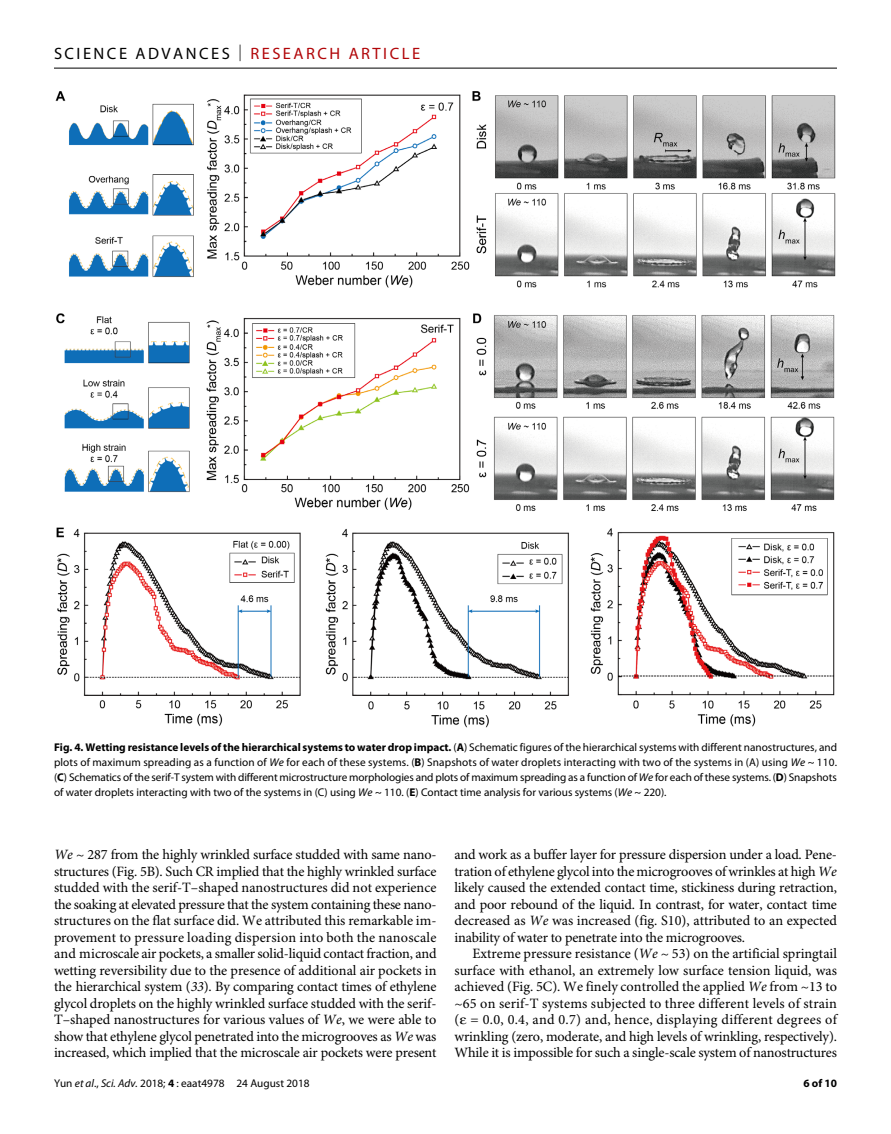
<style>
.page{position:relative;width:891px;height:1134px;background:#fff}
.page>*{position:absolute;margin:0;border:0;box-sizing:border-box;transform-origin:0 0}
.t1{font:16.5px "Myriad Pro";letter-spacing:.15em;color:#000}
.t2{font:14.25px/16.5px "Minion Pro";letter-spacing:-.015em;color:#000;text-align:justify}
.t3{font:11.25px/15px "Myriad Pro";color:#000;text-align:justify}
.t4{font:700 11.25px "Myriad Pro";color:#000}
.s1{font-weight:300}
.s2{color:#b10508}
.s3{font-weight:700}
.s4{font-style:italic}
</style>
<div class="page">
<hr style="left:54px;top:68px;width:783px;height:1px;background:#000">
<img style="left:55px;top:91px;width:781px;height:637px">
<p class="t1" style="left:54px;top:40px;width:368px">SCIENCE ADVANCES <span class="s1">|</span> <span class="s2">RESEARCH ARTICLE</span></p>
<p class="t3" style="left:54px;top:740px;width:785px"><span class="s3">Fig. 4. Wetting resistance levels of the hierarchical systems to water drop impact.</span> (<span class="s3">A</span>) Schematic figures of the hierarchical systems with different nanostructures, and plots of maximum spreading as a function of <span class="s4">We</span> for each of these systems. (<span class="s3">B</span>) Snapshots of water droplets interacting with two of the systems in (A) using <span class="s4">We</span> ~ 110. (<span class="s3">C</span>) Schematics of the serif-T system with different microstructure morphologies and plots of maximum spreading as a function of <span class="s4">We</span> for each of these systems. (<span class="s3">D</span>) Snapshots of water droplets interacting with two of the systems in (C) using <span class="s4">We</span> ~ 110. (<span class="s3">E</span>) Contact time analysis for various systems (<span class="s4">We</span> ~ 220).</p>
<p class="t2" style="left:54px;top:848px;width:384px"><span class="s4">We</span> ~ 287 from the highly wrinkled surface studded with same nano&shy;structures (Fig. 5B). Such CR implied that the highly wrinkled surface studded with the serif-T–shaped nanostructures did not experience the soaking at elevated pressure that the system containing these nano&shy;structures on the flat surface did. We attributed this remarkable im&shy;provement to pressure loading dispersion into both the nanoscale and microscale air pockets, a smaller solid-liquid contact fraction, and wetting reversibility due to the presence of additional air pockets in the hierarchical system (<span class="s4">33</span>). By comparing contact times of ethylene glycol droplets on the highly wrinkled surface studded with the serif-- T–shaped nanostructures for various values of <span class="s4">We</span>, we were able to show that ethylene glycol penetrated into the microgrooves as <span class="s4">We</span> was increased, which implied that the microscale air pockets were present</p>
<p class="t2" style="left:454px;top:848px;width:384px">and work as a buffer layer for pressure dispersion under a load. Pene&shy;tration of ethylene glycol into the microgrooves of wrinkles at high <span class="s4">We </span>likely caused the extended contact time, stickiness during retraction, and poor rebound of the liquid. In contrast, for water, contact time decreased as <span class="s4">We</span> was increased (fig. S10), attributed to an expected inability of water to penetrate into the microgrooves.</p>
<p class="t2" style="left:454px;top:947px;width:384px;text-indent:18px">Extreme pressure resistance (<span class="s4">We</span> ~ 53) on the artificial springtail surface with ethanol, an extremely low surface tension liquid, was achieved (Fig. 5C). We finely controlled the applied <span class="s4">We</span> from ~13 to ~65 on serif-T systems subjected to three different levels of strain ( = 0.0, 0.4, and 0.7) and, hence, displaying different degrees of wrinkling (zero, moderate, and high levels of wrinkling, respectively).<br>While it is impossible for such a single-scale system of nanostructures</p>
<p class="t3" style="left:54px;top:1076px;width:257px">Yun <span class="s4">et al</span>., <span class="s4">Sci. Adv.</span> 2018; <span class="s3">4</span> : eaat4978 24 August 2018</p>
<p class="t4" style="left:803px;top:1074px;width:35px">6 of 10</p>
</div>
